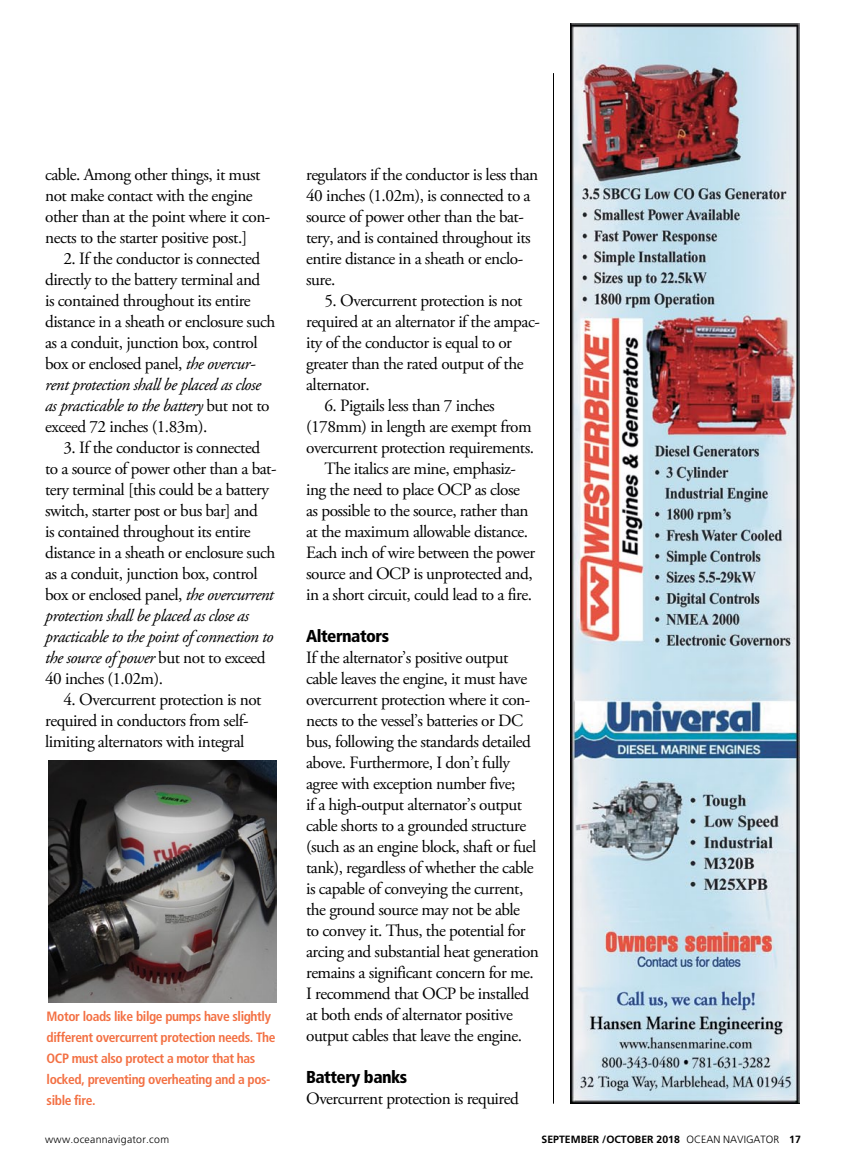
<style>
.page{position:relative;width:864px;height:1175px;background:#fff}
.page>*{position:absolute;margin:0;border:0;box-sizing:border-box;transform-origin:0 0}
.t1{font:17.25px/21px "Adobe Garamond Pro";letter-spacing:-.03em;color:#000}
.t2{font:900 condensed 17.25px "Frutiger";letter-spacing:-.03em;color:#000}
.t3{font:700 condensed 13.5px/21px "Frutiger";letter-spacing:-.03em;color:#f37043}
.t4{font:700 10.5px "Frutiger";color:#000}
.t5{font:300 10.5px "Frutiger";letter-spacing:.025em;color:#000}
.s1{font-style:italic}
.s2{font-weight:300}
</style>
<div class="page">
<img style="left:48px;top:760px;width:228px;height:242px">
<hr style="left:553px;top:73px;width:1px;height:1030px;background:#000">
<img style="left:570px;top:23px;width:230px;height:1080px">
<p class="t1" style="left:45px;top:165px;width:227px">cable. Among other things, it must not make contact with the engine other than at the point where it con&shy;nects to the starter positive post.]</p>
<p class="t1" style="left:45px;top:249px;width:232px;text-indent:18px">2. If the conductor is connected directly to the battery terminal and<br>is contained throughout its entire distance in a sheath or enclosure such as a conduit, junction box, control box or enclosed panel, <span class="s1">the overcur&shy;rent protection shall be placed as close as practicable to the battery</span> but not to exceed 72 inches (1.83m).</p>
<p class="t1" style="left:45px;top:438px;width:233px;text-indent:18px">3. If the conductor is connected to a source of power other than a bat&shy;tery terminal [this could be a battery switch, starter post or bus bar] and<br>is contained throughout its entire distance in a sheath or enclosure such as a conduit, junction box, control box or enclosed panel, <span class="s1">the overcurrent protection shall be placed as close as practicable to the point of connection to the source of power</span> but not to exceed 40 inches (1.02m).</p>
<p class="t1" style="left:45px;top:689px;width:218px;text-indent:18px">4. Overcurrent protection is not required in conductors from self&shy;limiting alternators with integral</p>
<p class="t3" style="left:47px;top:1005px;width:230px">Motor loads like bilge pumps have slightly different overcurrent protection needs. The OCP must also protect a motor that has locked, preventing overheating and a pos&shy;sible fire.</p>
<p class="t1" style="left:306px;top:164px;width:234px">regulators if the conductor is less than<br>40 inches (1.02m), is connected to a source of power other than the bat&shy;tery, and is contained throughout its entire distance in a sheath or enclo&shy;sure.</p>
<p class="t1" style="left:306px;top:290px;width:235px;text-indent:18px">5. Overcurrent protection is not required at an alternator if the ampac&shy;ity of the conductor is equal to or greater than the rated output of the alternator.</p>
<p class="t1" style="left:325px;top:395px;width:172px">6. Pigtails less than 7 inches</p>
<p class="t1" style="left:306px;top:416px;width:227px">(178mm) in length are exempt from</p>
<p class="t1" style="left:306px;top:437px;width:229px">overcurrent protection requirements.</p>
<p class="t1" style="left:325px;top:458px;width:193px">The italics are mine, emphasiz-</p>
<p class="t1" style="left:306px;top:479px;width:215px">ing the need to place OCP as close</p>
<p class="t1" style="left:306px;top:500px;width:224px">as possible to the source, rather than</p>
<p class="t1" style="left:306px;top:521px;width:223px">at the maximum allowable distance.</p>
<p class="t1" style="left:306px;top:542px;width:231px">Each inch of wire between the power</p>
<p class="t1" style="left:306px;top:563px;width:228px">source and OCP is unprotected and,</p>
<p class="t1" style="left:306px;top:584px;width:227px">in a short circuit, could lead to a fire.</p>
<p class="t2" style="left:306px;top:625px;width:85px">Alternators</p>
<p class="t1" style="left:306px;top:647px;width:234px">If the alternator’s positive output cable leaves the engine, it must have overcurrent protection where it con&shy;nects to the vessel’s batteries or DC bus, following the standards detailed above. Furthermore, I don’t fully agree with exception number five;<br>if a high-output alternator’s output cable shorts to a grounded structure (such as an engine block, shaft or fuel tank), regardless of whether the cable is capable of conveying the current, the ground source may not be able<br>to convey it. Thus, the potential for arcing and substantial heat generation remains a significant concern for me.<br>I recommend that OCP be installed at both ends of alternator positive output cables that leave the engine.</p>
<p class="t2" style="left:306px;top:1066px;width:103px">Battery banks</p>
<p class="t1" style="left:306px;top:1088px;width:214px">Overcurrent protection is required</p>
<p class="t5" style="left:45px;top:1133px;width:125px">www.oceannavigator.com</p>
<p class="t4" style="left:542px;top:1132px;width:261px">SEPTEMBER /OCTOBER 2018 <span class="s2">OCEAN NAVIGATOR</span> 17</p>
</div>
